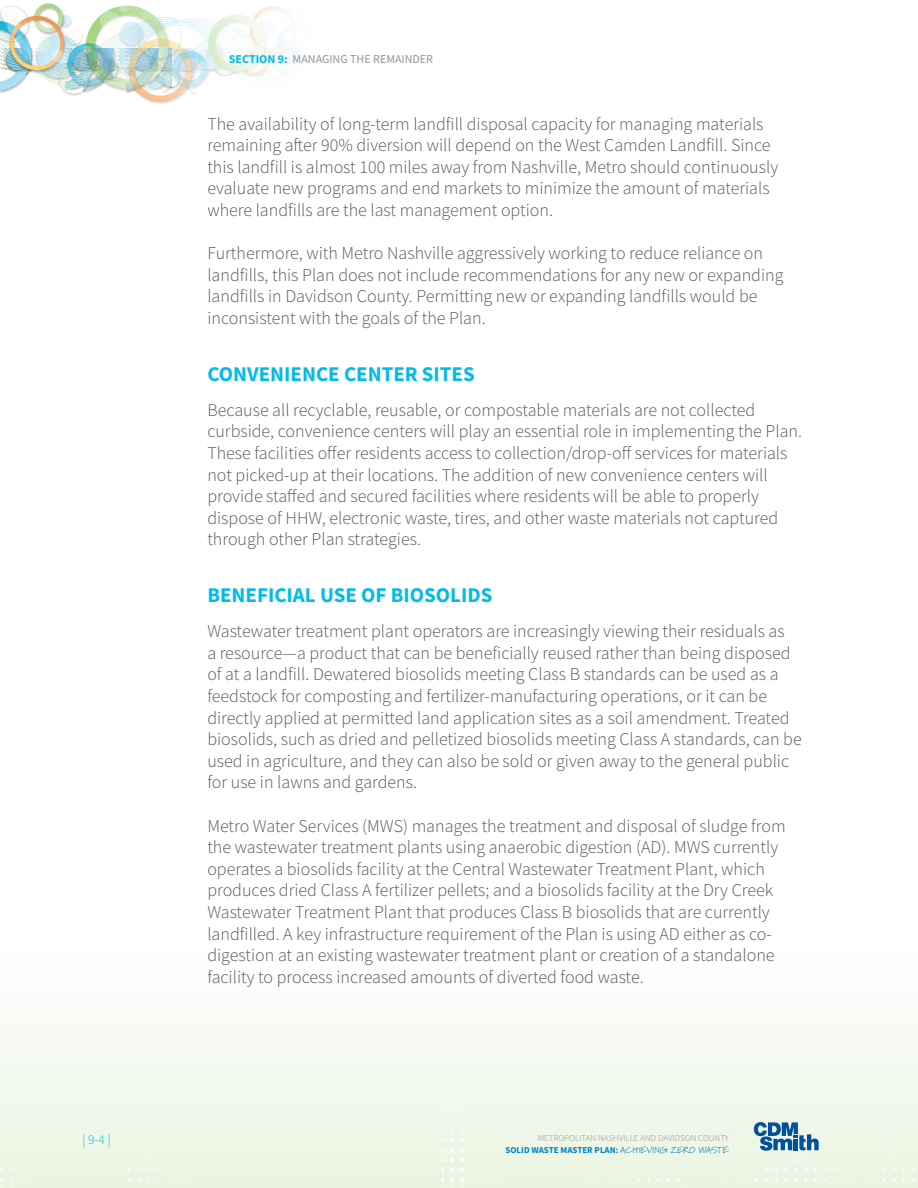
<style>
.page{position:relative;width:918px;height:1188px;background:#fff}
.page>*{position:absolute;margin:0;border:0;box-sizing:border-box;transform-origin:0 0}
.LFT_Heading_2{font:700 21px "Source Sans Pro";color:#02bce7}
.LFT_Body{font:300 18px/21.6px "Source Sans Pro";color:#57585a}
.t1{font:300 13.5px "Source Sans Pro";color:#02bce7}
.t2{font:700 12px "Source Sans Pro";color:#02bce7}
.t3{font:12px "Source Sans Pro";color:#939598}
.t4{font:300 9px/12px "Source Sans Pro";color:#939598;text-align:right}
.s1{font-weight:400;color:#939598}
.s2{font-weight:700;color:#0082c5}
.s3{font-family:"Marydale";font-weight:400;color:#0082c5}
</style>
<div class="page">
<img style="left:0;top:3px;width:298px;height:99px">
<div style="left:0;top:945px;width:918px;height:243px;background:linear-gradient(to bottom,#feffff,#ebf4e1)"></div>
<svg style="left:0;top:1168px;width:3px;height:4px"></svg>
<svg style="left:0;top:1187px;width:13px;height:1px"></svg>
<svg style="left:460px;top:1158px;width:4px;height:4px"></svg>
<svg style="left:451px;top:1158px;width:3px;height:4px"></svg>
<svg style="left:441px;top:1158px;width:3px;height:4px"></svg>
<svg style="left:460px;top:1168px;width:4px;height:4px"></svg>
<svg style="left:451px;top:1168px;width:3px;height:4px"></svg>
<svg style="left:441px;top:1168px;width:3px;height:4px"></svg>
<svg style="left:460px;top:1178px;width:4px;height:10px"></svg>
<svg style="left:441px;top:1178px;width:13px;height:10px"></svg>
<svg style="left:754px;top:1122px;width:65px;height:29px;background:#73a0bf"></svg>
<p class="t2" style="left:229px;top:51px;width:80px">SECTION 9: <span class="s1">MANAGING</span></p>
<p class="t3" style="left:350px;top:51px;width:38px">THE REMAINDER</p>
<p class="LFT_Body" style="left:207px;top:113px;width:572px">The availability of long-term landfill disposal capacity for managing materials remaining after 90% diversion will depend on the West Camden Landfill. Since this landfill is almost 100 miles away from N ashville, Metro should continuously evaluate new programs and end markets to minimize the amount of materials where landfills are the last management option.</p>
<p class="LFT_Body" style="left:207px;top:242px;width:578px">Furthermore, with Metro N ashville aggressively working to reduce reliance on landfills, this Plan does not include recommendations for any new or expanding landfills in Davidson County. Permitting new or expanding landfills would be inconsistent with the goals of the Plan.</p>
<h2 class="LFT_Heading_2" style="left:207px;top:360px;width:14px">CON</h2>
<h2 class="LFT_Heading_2" style="left:247px;top:360px;width:24px">VENIENCE</h2>
<h2 class="LFT_Heading_2" style="left:344px;top:360px;width:14px">CENTER</h2>
<h2 class="LFT_Heading_2" style="left:422px;top:360px;width:54px">SITES</h2>
<p class="LFT_Body" style="left:207px;top:399px;width:596px">Because all recyclable, reusable, or compostable materials are not collected curbside, convenience centers will play an essential role in implementing the Plan.<br>These facilities offer residents access to collection/drop-off services for materials not picked-up at their locations. The addition of new convenience centers will provide staffed and secured facilities where residents will be able to properly dispose of HHW, electronic waste, tires, and other waste materials not captured through other Plan strategies.</p>
<h2 class="LFT_Heading_2" style="left:207px;top:581px;width:71px">BENEFICIAL</h2>
<h2 class="LFT_Heading_2" style="left:320px;top:581px;width:128px">USE OF BIOSOLID</h2>
<h2 class="LFT_Heading_2" style="left:481px;top:581px;width:13px">S</h2>
<p class="LFT_Body" style="left:207px;top:620px;width:596px">Wastewater treatment plant operators are increasingly viewing their residuals as<br>a resource—a product that can be beneficially reused rather than being disposed of at a landfill. Dewatered biosolids meeting Class B standards can be used as a feedstock for composting and fertilizer-manufacturing operations, or it can be directly applied at permitted land application sites as a soil amendment. Treated biosolids, such as dried and pelletized biosolids meeting Class A standards, can be used in agriculture, and they can also be sold or given away to the general public for use in lawns and gardens.</p>
<p class="LFT_Body" style="left:207px;top:815px;width:580px">Metro Water Services (MWS) manages the treatment and disposal of sludge from the wastewater treatment plants using anaerobic digestion (AD). MWS currently operates a biosolids facility at the Central Wastewater Treatment Plant, which produces dried Class A fertilizer pellets; and a biosolids facility at the Dry Creek Wastewater Treatment Plant that produces Class B biosolids that are currently landfilled. A key infrastructure requirement of the Plan is using AD either as co&shy;digestion at an existing wastewater treatment plant or creation of a standalone facility to process increased amounts of diverted food waste.</p>
<p class="t1" style="left:82px;top:1131px;width:30px">| 9-4 |</p>
<p class="t4" style="left:505px;top:1132px;width:225px">Metropolitan Nashville and Davidson County<br><span class="s2">SOLID WASTE MASTER PLAN:</span> <span class="s3">ACHIEVING ZERO WASTE</span></p>
</div>
